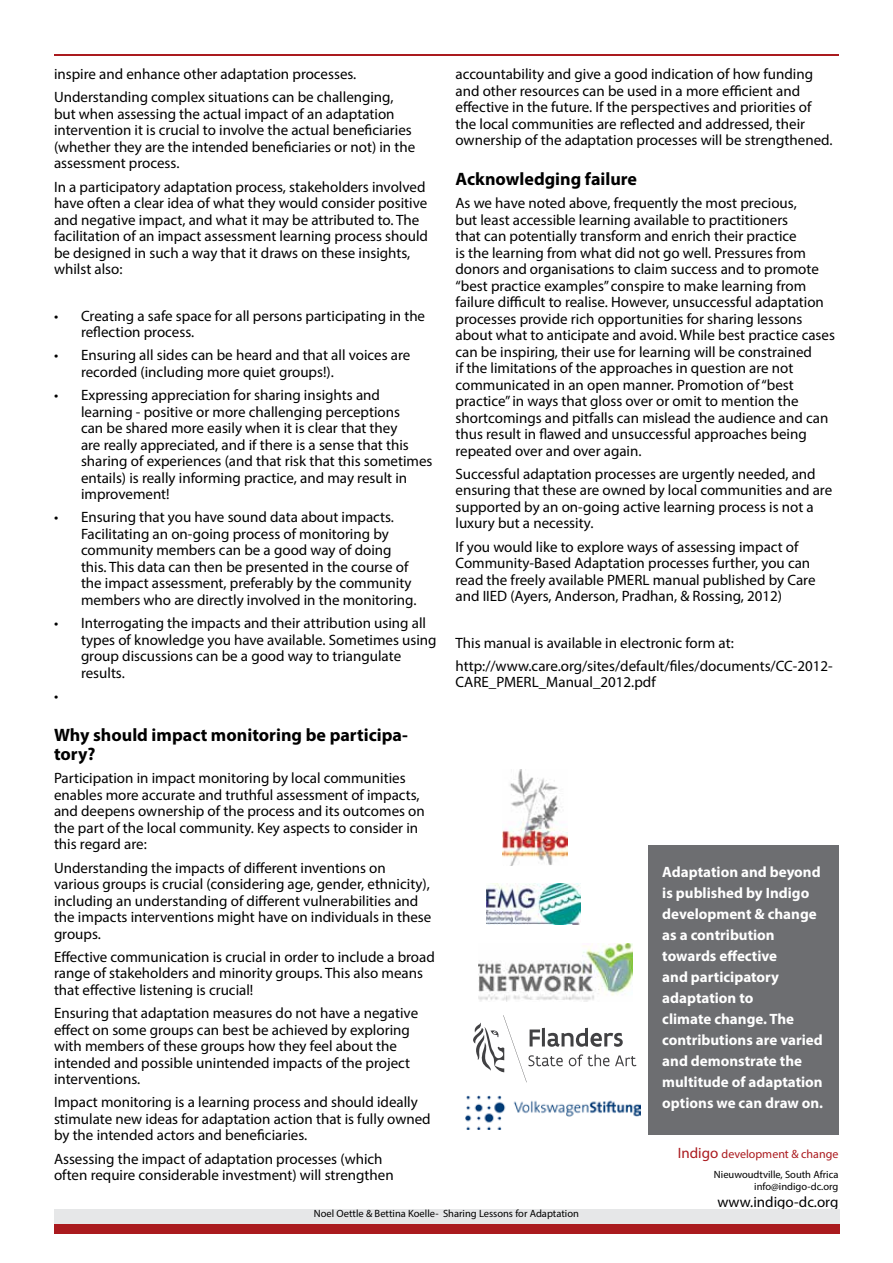
<style>
.page{position:relative;width:893px;height:1263px;background:#fff}
.page>*{position:absolute;margin:0;border:0;box-sizing:border-box;transform-origin:0 0}
.t1{font:700 18px/19.5px "Myriad Pro";color:#000}
.t2{font:15px/16.5px "Myriad Pro";color:#000}
.t3{font:700 15px/21px "Myriad Pro";color:#fff}
.t4{font:12px "Myriad Pro";color:#aa1a1e}
.t5{font:10.5px/12.8px "Myriad Pro";color:#000;text-align:right}
.s1{font-size:15px}
</style>
<div class="page">
<img style="left:502px;top:770px;width:65px;height:96px">
<div style="left:649px;top:845px;width:190px;height:289px;background:#6d6e71"></div>
<img style="left:465px;top:1095px;width:175px;height:35px">
<hr style="left:54px;top:54px;width:785px;height:2px;background:#aa1a1e">
<div style="left:54px;top:1209px;width:786px;height:24px;background:#e6e7e8"></div>
<div style="left:54px;top:1224px;width:786px;height:9px;background:#aa1a1e"></div>
<img style="left:486px;top:883px;width:94px;height:42px">
<svg style="left:473px;top:1015px;width:163px;height:67px"></svg>
<img style="left:479px;top:943px;width:153px;height:58px">
<p class="t2" style="left:455px;top:65px;width:379px">accountability and give a good indication of how funding and other resources can be used in a more efficient and effective in the future. If the perspectives and priorities of the local communities are reflected and addressed, their ownership of the adaptation processes will be strengthened.</p>
<p class="t1" style="left:455px;top:168px;width:183px">Acknowledging failure</p>
<p class="t2" style="left:455px;top:194px;width:381px">As we have noted above, frequently the most precious,<br>but least accessible learning available to practitioners<br>that can potentially transform and enrich their practice<br>is the learning from what did not go well. Pressures from donors and organisations to claim success and to promote “best practice examples” conspire to make learning from failure difficult to realise. However, unsuccessful adaptation processes provide rich opportunities for sharing lessons about what to anticipate and avoid. While best practice cases can be inspiring, their use for learning will be constrained<br>if the limitations of the approaches in question are not communicated in an open manner. Promotion of “best practice” in ways that gloss over or omit to mention the shortcomings and pitfalls can mislead the audience and can thus result in flawed and unsuccessful approaches being repeated over and over again.</p>
<p class="t2" style="left:455px;top:465px;width:378px">Successful adaptation processes are urgently needed, and ensuring that these are owned by local communities and are supported by an on-going active learning process is not a luxury but a necessity.</p>
<p class="t2" style="left:455px;top:538px;width:362px">If you would like to explore ways of assessing impact of Community-Based Adaptation processes further, you can read the freely available PMERL manual published by Care and IIED (Ayers, Anderson, Pradhan, &amp; Rossing, 2012)</p>
<p class="t2" style="left:455px;top:631px;width:379px;line-height:23.2px">This manual is available in electronic form at: http://www.care.org/sites/default/files/documents/CC-2012-</p>
<p class="t2" style="left:455px;top:674px;width:202px">CARE_PMERL_Manual_2012.pdf</p>
<p class="t2" style="left:54px;top:62px;width:341px;line-height:23.2px">inspire and enhance other adaptation processes.<br>Understanding complex situations can be challenging,</p>
<p class="t2" style="left:54px;top:105px;width:363px">but when assessing the actual impact of an adaptation intervention it is crucial to involve the actual beneficiaries (whether they are the intended beneficiaries or not) in the assessment process.</p>
<p class="t2" style="left:54px;top:178px;width:376px">In a participatory adaptation process, stakeholders involved have often a clear idea of what they would consider positive and negative impact, and what it may be attributed to. The facilitation of an impact assessment learning process should be designed in such a way that it draws on these insights, whilst also:</p>
<p class="t2" style="left:81px;top:307px;width:346px;text-indent:-27px">• Creating a safe space for all persons participating in the reflection process.</p>
<p class="t2" style="left:81px;top:347px;width:331px;text-indent:-27px">• Ensuring all sides can be heard and that all voices are recorded (including more quiet groups!).</p>
<p class="t2" style="left:81px;top:386px;width:353px;text-indent:-27px">• Expressing appreciation for sharing insights and learning - positive or more challenging perceptions<br>can be shared more easily when it is clear that they<br>are really appreciated, and if there is a sense that this sharing of experiences (and that risk that this sometimes entails) is really informing practice, and may result in improvement!</p>
<p class="t2" style="left:81px;top:509px;width:337px;text-indent:-27px">• Ensuring that you have sound data about impacts.<br>Facilitating an on-going process of monitoring by community members can be a good way of doing this. This data can then be presented in the course of the impact assessment, preferably by the community members who are directly involved in the monitoring.</p>
<p class="t2" style="left:81px;top:614px;width:357px;text-indent:-27px">• Interrogating the impacts and their attribution using all types of knowledge you have available. Sometimes using group discussions can be a good way to triangulate results.</p>
<p class="t2" style="left:54px;top:687px;width:6px">•</p>
<p class="t1" style="left:54px;top:724px;width:355px">Why should impact monitoring be participa&shy;tory?</p>
<p class="t2" style="left:54px;top:770px;width:372px">Participation in impact monitoring by local communities enables more accurate and truthful assessment of impacts, and deepens ownership of the process and its outcomes on the part of the local community. Key aspects to consider in this regard are:</p>
<p class="t2" style="left:54px;top:859px;width:379px">Understanding the impacts of different inventions on various groups is crucial (considering age, gender, ethnicity), including an understanding of different vulnerabilities and the impacts interventions might have on individuals in these groups.</p>
<p class="t2" style="left:54px;top:948px;width:382px">Effective communication is crucial in order to include a broad range of stakeholders and minority groups. This also means that effective listening is crucial!</p>
<p class="t2" style="left:54px;top:1004px;width:366px">Ensuring that adaptation measures do not have a negative effect on some groups can best be achieved by exploring with members of these groups how they feel about the intended and possible unintended impacts of the project interventions.</p>
<p class="t2" style="left:54px;top:1094px;width:378px">Impact monitoring is a learning process and should ideally stimulate new ideas for adaptation action that is fully owned by the intended actors and beneficiaries.</p>
<p class="t2" style="left:54px;top:1150px;width:341px">Assessing the impact of adaptation processes (which often require considerable investment) will strengthen</p>
<p class="t3" style="left:662px;top:861px;width:162px">Adaptation and beyond is published by Indigo development &amp; change as a contribution towards effective<br>and participatory adaptation to<br>climate change. The contributions are varied and demonstrate the multitude of adaptation options we can draw on.</p>
<p class="t4" style="left:678px;top:1147px;width:162px"><span class="s1">Indigo</span> development &amp; change</p>
<p class="t5" style="left:714px;top:1168px;width:126px">Nieuwoudtville, South Africa info@indigo-dc.org</p>
<p class="t2" style="left:717px;top:1193px;width:123px">www.indigo-dc.org</p>
<p class="t5" style="left:314px;top:1207px;width:266px">Noel Oettle &amp; Bettina Koelle- Sharing Lessons for Adaptation</p>
</div>
